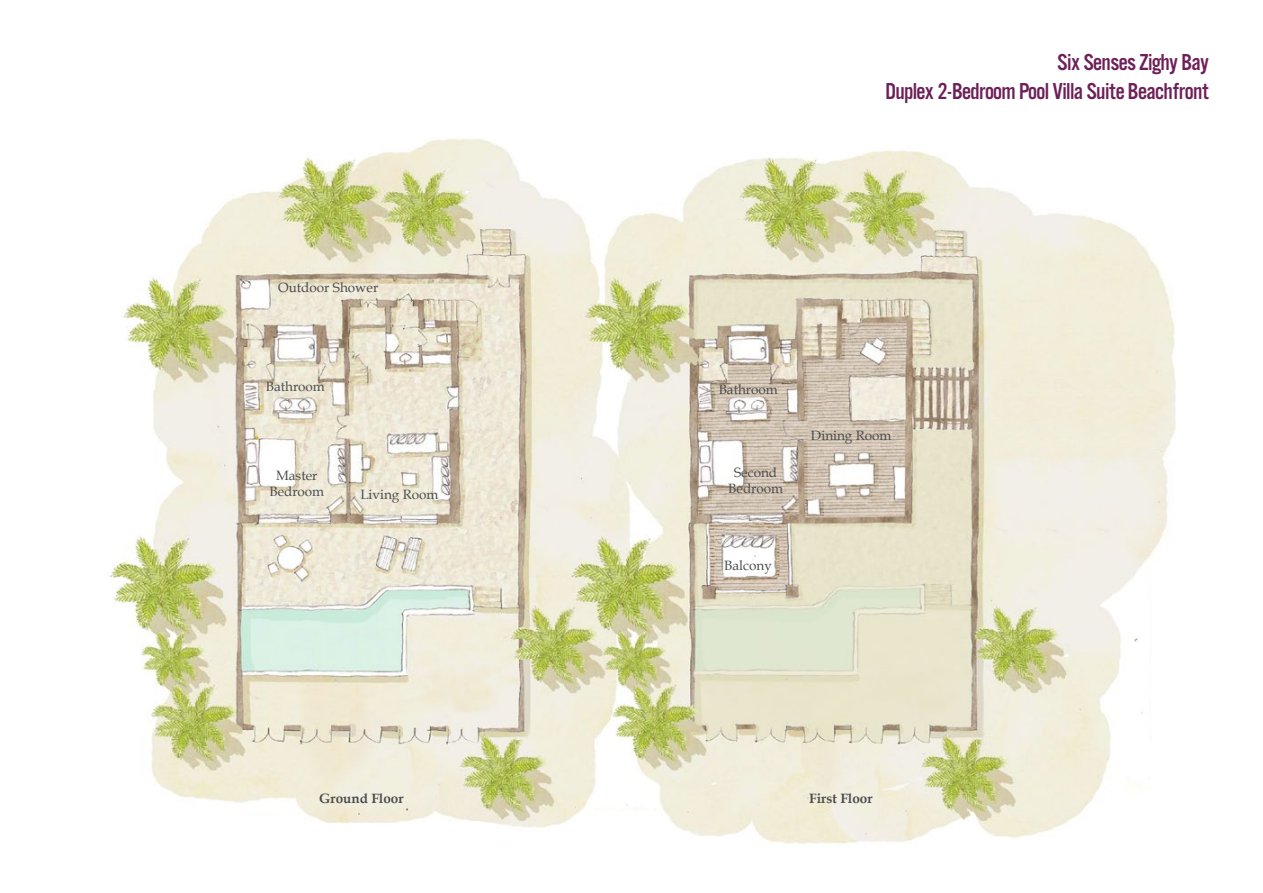
<style>
.page{position:relative;width:1263px;height:893px;background:#fff}
.page>*{position:absolute;margin:0;border:0;box-sizing:border-box;transform-origin:0 0}
.t1{font:24px/28.8px "Alternate Gothic No 3";color:#6d2058;text-align:right}
.t2{font:13.5px "Book Antiqua";color:#4b4c4d}
.t3{font:700 13.5px "Book Antiqua";color:#4b4c4d}
</style>
<div class="page">
<img style="left:110px;top:138px;width:1066px;height:706px">
<p class="t1" style="left:886px;top:50px;width:324px">Six Senses Zighy Bay<br>Duplex 2-Bedroom Pool Villa Suite Beachfront</p>
<p class="t2" style="left:278px;top:279px;width:102px">Outdoor Shower</p>
<p class="t2" style="left:266px;top:378px;width:61px">Bathroom</p>
<p class="t2" style="left:719px;top:381px;width:61px">Bathroom</p>
<p class="t2" style="left:276px;top:467px;width:43px">Master</p>
<p class="t2" style="left:269px;top:483px;width:56px">Bedroom</p>
<p class="t2" style="left:360px;top:486px;width:80px">Living Room</p>
<p class="t2" style="left:734px;top:464px;width:45px">Second</p>
<p class="t2" style="left:728px;top:480px;width:56px">Bedroom</p>
<p class="t2" style="left:724px;top:557px;width:49px">Balcony</p>
<p class="t2" style="left:811px;top:427px;width:82px">Dining Room</p>
<p class="t3" style="left:319px;top:790px;width:86px">Ground Floor</p>
<p class="t3" style="left:809px;top:790px;width:65px">First Floor</p>
</div>
